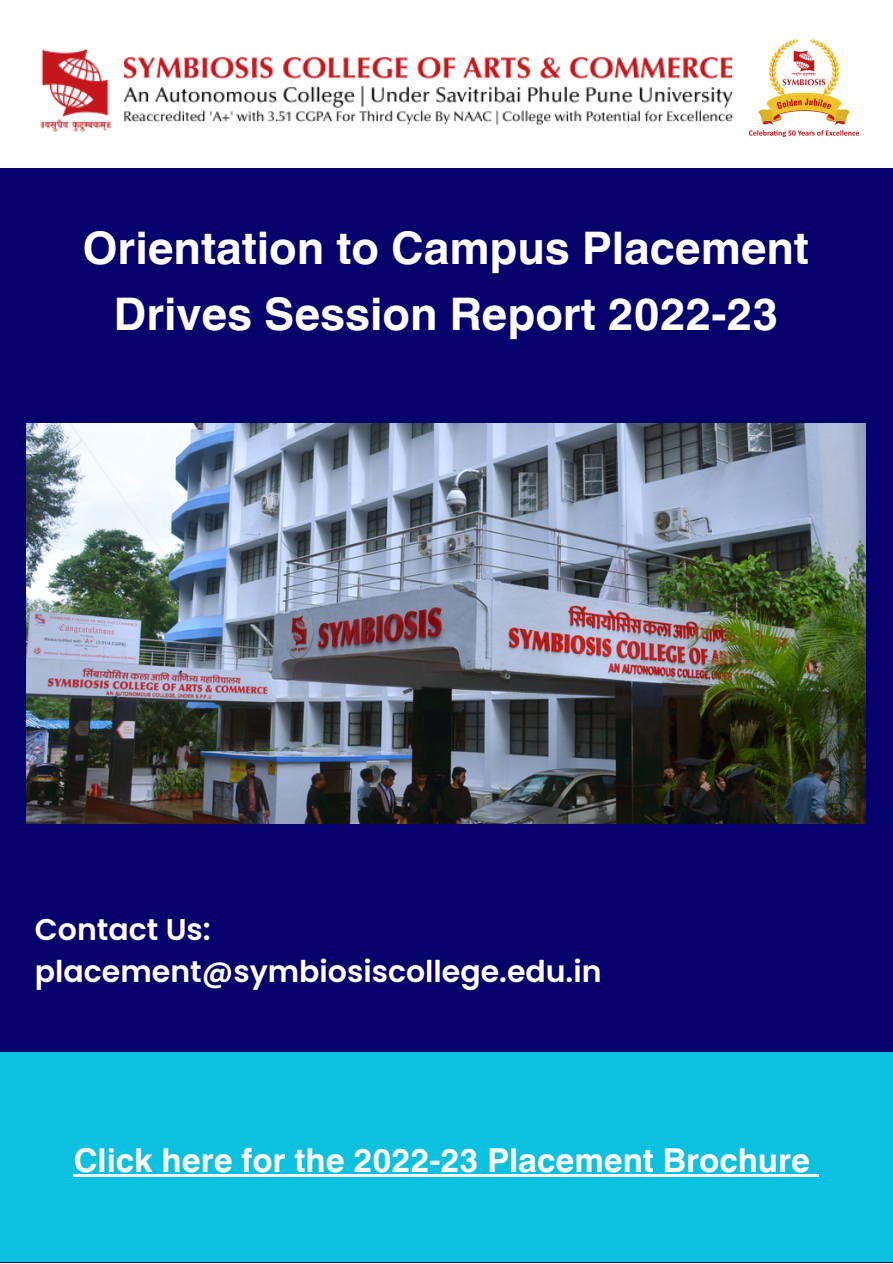
<style>
.page{position:relative;width:893px;height:1264px;background:#fff}
.page>*{position:absolute;margin:0;border:0;box-sizing:border-box;transform-origin:0 0}
.t1{font:700 45px/66.3px "Helvetica World";color:#fff;text-align:center}
.t2{font:700 33px "Helvetica World";color:#fff}
.t3{font:600 30px "Poppins";color:#fff}
</style>
<div class="page">
<div style="left:0;top:0;width:892px;height:1262px;background:#06016b"></div>
<div style="left:0;top:0;width:892px;height:167px;background:#fff"></div>
<img style="left:40px;top:48px;width:694px;height:84px">
<img style="left:749px;top:40px;width:109px;height:96px">
<div style="left:0;top:1052px;width:892px;height:209px;background:#0cc0df"></div>
<img style="left:27px;top:424px;width:838px;height:399px">
<hr style="left:74px;top:1173px;width:736px;height:3px;background:#fff">
<svg style="left:810px;top:1174px;width:8px;height:2px"></svg>
<p class="t1" style="left:83px;top:210px;width:727px">Orientation to Campus Placement<br>Drives Session Report 2022-23</p>
<p class="t3" style="left:35px;top:908px;width:177px">Contact Us:</p>
<p class="t3" style="left:35px;top:950px;width:568px">placement@symbiosiscollege.edu.in</p>
<p class="t2" style="left:74px;top:1132px;width:737px">Click here for the 2022-23 Placement Brochure</p>
</div>
